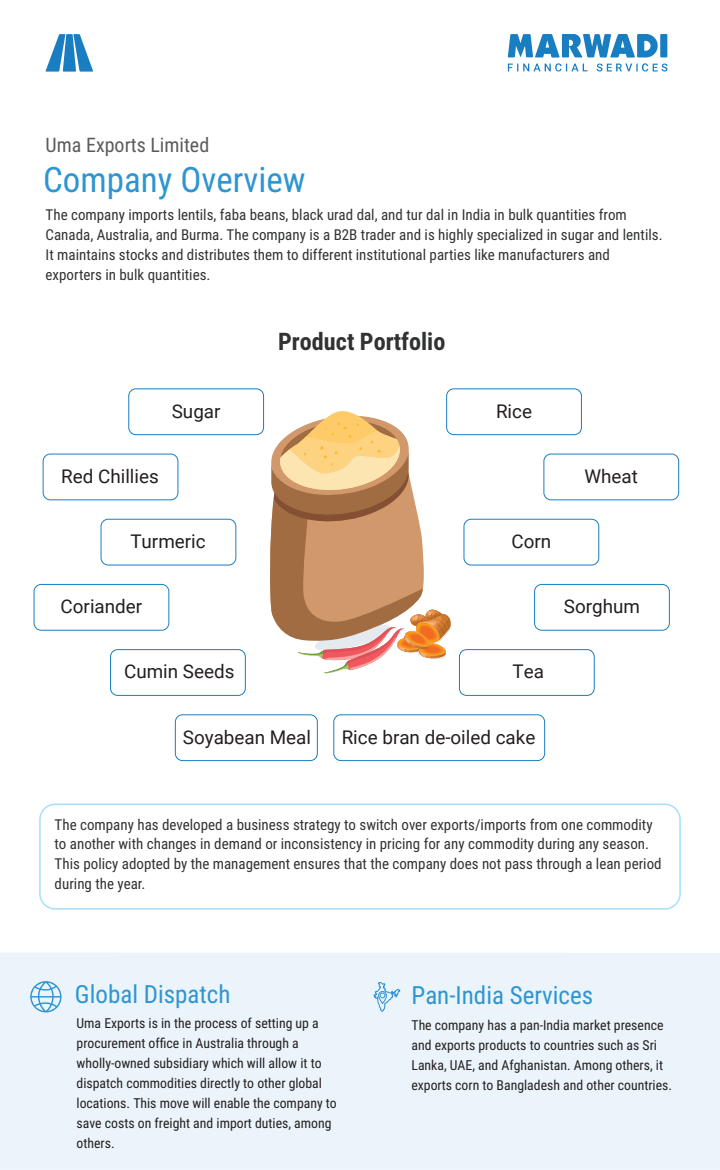
<style>
.page{position:relative;width:720px;height:1170px;background:#fff}
.page>*{position:absolute;margin:0;border:0;box-sizing:border-box;transform-origin:0 0}
.t1{font:35px "Roboto Condensed";color:#2e95d2}
.t2{font:25px "Roboto Condensed";color:#2e95d2}
.t3{font:700 24.12px "Roboto Condensed";color:#313232}
.t4{font:20px "Roboto Condensed";color:#5b5b5c}
.t5{font:18.88px "Roboto";color:#231f20}
.t6{font:15px/20px "Roboto Condensed";color:#313232}
.t7{font:13.75px/20px "Roboto Condensed";color:#231f20}
</style>
<div class="page">
<div style="left:0;top:953px;width:720px;height:217px;background:#eaf4fa"></div>
<svg style="left:508px;top:34px;width:159px;height:38px"></svg>
<svg style="left:46px;top:34px;width:47px;height:38px"></svg>
<svg style="left:30px;top:981px;width:32px;height:31px"></svg>
<svg style="left:373px;top:982px;width:27px;height:30px"></svg>
<div style="left:34px;top:584px;width:135px;height:47px;border:1px solid #197dc2;border-radius:7px"></div>
<div style="left:110px;top:649px;width:136px;height:47px;border:1px solid #197dc2;border-radius:7px"></div>
<div style="left:459px;top:649px;width:136px;height:47px;border:1px solid #197dc2;border-radius:7px"></div>
<div style="left:101px;top:519px;width:135px;height:46px;border:1px solid #197dc2;border-radius:7px"></div>
<div style="left:43px;top:454px;width:135px;height:46px;border:1px solid #197dc2;border-radius:7px"></div>
<div style="left:128px;top:389px;width:136px;height:46px;border:1px solid #197dc2;border-radius:7px"></div>
<svg style="left:270px;top:411px;width:183px;height:262px"></svg>
<div style="left:534px;top:584px;width:136px;height:47px;border:1px solid #197dc2;border-radius:7px"></div>
<div style="left:175px;top:715px;width:143px;height:46px;border:1px solid #197dc2;border-radius:7px"></div>
<div style="left:333px;top:715px;width:212px;height:46px;border:1px solid #197dc2;border-radius:7px"></div>
<div style="left:464px;top:519px;width:135px;height:46px;border:1px solid #197dc2;border-radius:7px"></div>
<div style="left:544px;top:454px;width:135px;height:46px;border:1px solid #197dc2;border-radius:7px"></div>
<div style="left:446px;top:389px;width:136px;height:46px;border:1px solid #197dc2;border-radius:7px"></div>
<div style="left:39px;top:804px;width:642px;height:106px;border:2px solid #a8dff9;border-radius:15px"></div>
<h3 class="t4" style="left:46px;top:131px;width:165px">Uma Exports Limited</h3>
<h1 class="t1" style="left:43px;top:155px;width:264px">Company Overview</h1>
<p class="t6" style="left:46px;top:204px;width:619px">The company imports lentils, faba beans, black urad dal, and tur dal in India in bulk quantities from Canada, Australia, and Burma. The company is a B2B trader and is highly specialized in sugar and lentils.<br>It maintains stocks and distributes them to different institutional parties like manufacturers and exporters in bulk quantities.</p>
<h3 class="t3" style="left:278px;top:325px;width:169px">Product Portfolio</h3>
<p class="t5" style="left:172px;top:398px;width:50px">Sugar</p>
<p class="t5" style="left:61px;top:463px;width:99px">Red Chillies</p>
<p class="t5" style="left:496px;top:398px;width:38px">Rice</p>
<p class="t5" style="left:585px;top:463px;width:55px">Wheat</p>
<p class="t5" style="left:130px;top:528px;width:77px">Turmeric</p>
<p class="t5" style="left:511px;top:528px;width:41px">Corn</p>
<p class="t5" style="left:61px;top:593px;width:83px">Coriander</p>
<p class="t5" style="left:124px;top:658px;width:112px">Cumin Seeds</p>
<p class="t5" style="left:512px;top:658px;width:33px">Tea</p>
<p class="t5" style="left:183px;top:724px;width:130px">Soyabean Meal</p>
<p class="t5" style="left:342px;top:724px;width:195px">Rice bran de-oiled cake</p>
<p class="t5" style="left:564px;top:593px;width:78px">Sorghum</p>
<p class="t6" style="left:55px;top:814px;width:609px">The company has developed a business strategy to switch over exports/imports from one commodity to another with changes in demand or inconsistency in pricing for any commodity during any season.<br>This policy adopted by the management ensures that the company does not pass through a lean period during the year.</p>
<h2 class="t2" style="left:75px;top:977px;width:157px">Global Dispatch</h2>
<p class="t7" style="left:77px;top:1013px;width:262px">Uma Exports is in the process of setting up a procurement office in Australia through a wholly-owned subsidiary which will allow it to dispatch commodities directly to other global locations. This move will enable the company to save costs on freight and import duties, among others.</p>
<h2 class="t2" style="left:412px;top:978px;width:183px">Pan-India Services</h2>
<p class="t7" style="left:412px;top:1014px;width:262px">The company has a pan-India market presence and exports products to countries such as Sri Lanka, UAE, and Afghanistan. Among others, it exports corn to Bangladesh and other countries.</p>
</div>
